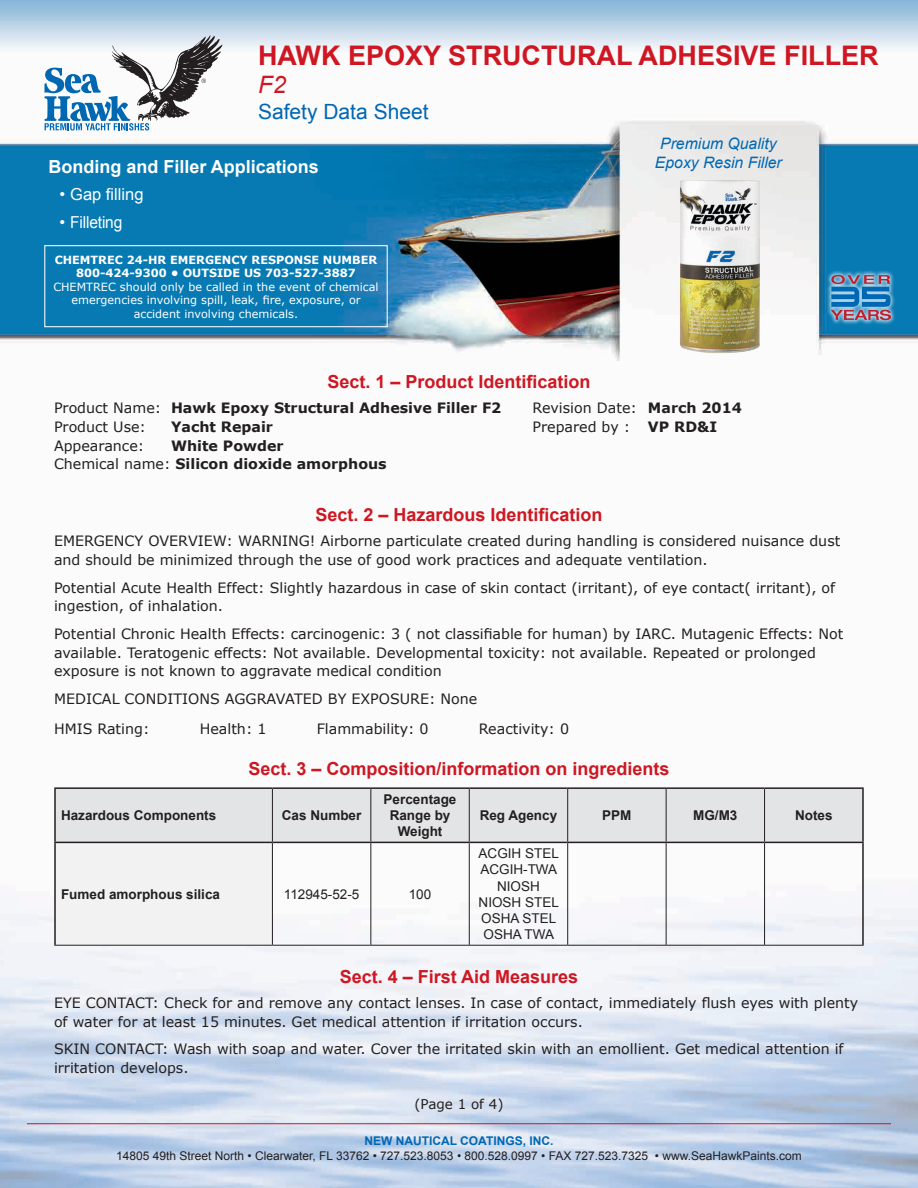
<style>
.page{position:relative;width:918px;height:1188px;background:#fff}
.page>*{position:absolute;margin:0;border:0;box-sizing:border-box;transform-origin:0 0}
.t1{font:700 27px "Arial";color:#ce1722}
.t2{font:italic 24px "Arial";color:#ce1722}
.t3{font:21px "Arial";color:#0067b3}
.t4{font:700 18px "Arial";color:#ce1722}
.t5{font:700 18px "Arial";color:#fff}
.t6{font:16.5px "Arial";letter-spacing:-.01em;color:#fff}
.t7{font:italic 15.75px "Arial";color:#0067b3}
.t8{font:14.25px/18.8px "Verdana";color:#231f20}
.t9{font:700 14.25px/18.8px "Verdana";color:#231f20}
.t10{font:700 13.5px/16.2px "Arial";color:#231f20;text-align:center}
.t11{font:13.5px/16.2px "Arial";color:#231f20;text-align:center}
.t12{font:13.5px "Verdana";color:#231f20}
.t13{font:12px "Arial";color:#231f20}
.t14{font:700 12px "Arial";color:#0067b3}
.t15{font:11.25px/13.5px "Verdana";color:#fff;text-align:center}
.t16{font:700 11.25px/13.5px "Verdana";color:#fff;text-align:center}
.s1{font-weight:400}
.s2{font-weight:700}
</style>
<div class="page">
<img style="left:0;top:0;width:918px;height:1188px">
<div style="left:44px;top:245px;width:344px;height:82px;border:1px solid #fff"></div>
<div style="left:56px;top:789px;width:806px;height:53px;background:#e3e4e5"></div>
<div style="left:55px;top:842px;width:217px;height:103px;background:#f2f2f3"></div>
<hr style="left:54px;top:843px;width:2px;height:102px;background:#231f20">
<hr style="left:862px;top:843px;width:2px;height:102px;background:#231f20">
<hr style="left:272px;top:843px;width:1px;height:102px;background:#231f20">
<hr style="left:370px;top:843px;width:1px;height:102px;background:#231f20">
<hr style="left:469px;top:843px;width:1px;height:102px;background:#231f20">
<hr style="left:567px;top:843px;width:1px;height:102px;background:#231f20">
<hr style="left:666px;top:843px;width:1px;height:102px;background:#231f20">
<hr style="left:764px;top:843px;width:1px;height:102px;background:#231f20">
<hr style="left:54px;top:945px;width:218px;height:1px;background:#231f20">
<hr style="left:272px;top:945px;width:99px;height:1px;background:#231f20">
<hr style="left:371px;top:945px;width:98px;height:1px;background:#231f20">
<hr style="left:469px;top:945px;width:99px;height:1px;background:#231f20">
<hr style="left:568px;top:945px;width:98px;height:1px;background:#231f20">
<hr style="left:666px;top:945px;width:99px;height:1px;background:#231f20">
<hr style="left:765px;top:945px;width:99px;height:1px;background:#231f20">
<hr style="left:54px;top:787px;width:218px;height:2px;background:#231f20">
<hr style="left:54px;top:789px;width:2px;height:53px;background:#231f20">
<hr style="left:272px;top:787px;width:99px;height:2px;background:#231f20">
<hr style="left:371px;top:787px;width:98px;height:2px;background:#231f20">
<hr style="left:469px;top:787px;width:99px;height:2px;background:#231f20">
<hr style="left:568px;top:787px;width:98px;height:2px;background:#231f20">
<hr style="left:666px;top:787px;width:99px;height:2px;background:#231f20">
<hr style="left:765px;top:787px;width:99px;height:2px;background:#231f20">
<hr style="left:862px;top:789px;width:2px;height:53px;background:#231f20">
<hr style="left:54px;top:842px;width:218px;height:1px;background:#231f20">
<hr style="left:272px;top:842px;width:99px;height:1px;background:#231f20">
<hr style="left:371px;top:842px;width:98px;height:1px;background:#231f20">
<hr style="left:469px;top:842px;width:99px;height:1px;background:#231f20">
<hr style="left:568px;top:842px;width:98px;height:1px;background:#231f20">
<hr style="left:666px;top:842px;width:99px;height:1px;background:#231f20">
<hr style="left:765px;top:842px;width:99px;height:1px;background:#231f20">
<hr style="left:272px;top:789px;width:1px;height:53px;background:#231f20">
<hr style="left:370px;top:789px;width:1px;height:53px;background:#231f20">
<hr style="left:469px;top:789px;width:1px;height:53px;background:#231f20">
<hr style="left:567px;top:789px;width:1px;height:53px;background:#231f20">
<hr style="left:666px;top:789px;width:1px;height:53px;background:#231f20">
<hr style="left:764px;top:789px;width:1px;height:53px;background:#231f20">
<hr style="left:27px;top:1123px;width:864px;height:1px;background:#ce1722">
<img style="left:664px;top:175px;width:108px;height:184px">
<svg style="left:44px;top:35px;width:178px;height:95px"></svg>
<div style="left:826px;top:270px;width:70px;height:55px;background:#fff;opacity:.75"></div>
<svg style="left:831px;top:275px;width:60px;height:45px;background:#6987af"></svg>
<h1 class="t1" style="left:258px;top:37px;width:622px">HAWK EPOXY STRUCTURAL ADHESIVE FILLER</h1>
<h2 class="t2" style="left:258px;top:70px;width:30px">F2</h2>
<h3 class="t3" style="left:258px;top:98px;width:172px">Safety Data Sheet</h3>
<p class="t7" style="left:660px;top:134px;width:118px">Premium Quality</p>
<p class="t5" style="left:49px;top:154px;width:272px">Bonding and Filler Applications</p>
<p class="t7" style="left:655px;top:153px;width:128px">Epoxy Resin Filler</p>
<p class="t6" style="left:59px;top:184px;width:86px">• Gap filling</p>
<p class="t6" style="left:59px;top:211px;width:64px">• Filleting</p>
<p class="t16" style="left:55px;top:252px;width:324px">CHEMTREC 24-HR EMERGENCY RESPONSE NUMBER<br>800-424-9300 • OUTSIDE US 703-527-3887</p>
<p class="t15" style="left:53px;top:280px;width:327px">CHEMTREC should only be called in the event of chemical emergencies involving spill, leak, fire, exposure, or accident involving chemicals.</p>
<p class="t4" style="left:327px;top:370px;width:265px">Sect. 1 – Product Identification</p>
<p class="t9" style="left:54px;top:398px;width:449px"><span class="s1">Product Name:</span> Hawk Epoxy Structural Adhesive Filler F2</p>
<p class="t8" style="left:533px;top:398px;width:211px">Revision Date: <span class="s2">March 2014</span></p>
<p class="t8" style="left:54px;top:417px;width:94px">Product Use:</p>
<p class="t9" style="left:171px;top:417px;width:103px">Yacht Repair</p>
<p class="t8" style="left:533px;top:417px;width:186px">Prepared by : <span class="s2">VP RD&amp;I</span></p>
<p class="t8" style="left:54px;top:436px;width:92px">Appearance:</p>
<p class="t9" style="left:54px;top:436px;width:334px;text-indent:117px">White Powder<br><span class="s1">Chemical name:</span> Silicon dioxide amorphous</p>
<p class="t4" style="left:315px;top:503px;width:289px">Sect. 2 – Hazardous Identification</p>
<p class="t8" style="left:54px;top:532px;width:788px">EMERGENCY OVERVIEW: WARNING! Airborne particulate created during handling is considered nuisance dust and should be minimized through the use of good work practices and adequate ventilation.</p>
<p class="t8" style="left:54px;top:578px;width:783px">Potential Acute Health Effect: Slightly hazardous in case of skin contact (irritant), of eye contact( irritant), of ingestion, of inhalation.</p>
<p class="t8" style="left:54px;top:624px;width:791px">Potential Chronic Health Effects: carcinogenic: 3 ( not classifiable for human) by IARC. Mutagenic Effects: Not available. Teratogenic effects: Not available. Developmental toxicity: not available. Repeated or prolonged exposure is not known to aggravate medical condition</p>
<p class="t8" style="left:54px;top:683px;width:425px;line-height:30.3px">MEDICAL CONDITIONS AGGRAVATED BY EXPOSURE: None<br>HMIS Rating:</p>
<p class="t8" style="left:200px;top:719px;width:68px">Health: 1</p>
<p class="t8" style="left:317px;top:719px;width:113px">Flammability: 0</p>
<p class="t8" style="left:479px;top:719px;width:92px">Reactivity: 0</p>
<p class="t4" style="left:248px;top:757px;width:423px">Sect. 3 – Composition/information on ingredients</p>
<p class="t10" style="left:61px;top:808px;width:157px">Hazardous Components</p>
<p class="t10" style="left:282px;top:808px;width:81px">Cas Number</p>
<p class="t10" style="left:384px;top:792px;width:74px">Percentage<br>Range by<br>Weight</p>
<p class="t10" style="left:480px;top:808px;width:79px">Reg Agency</p>
<p class="t10" style="left:602px;top:808px;width:31px">PPM</p>
<p class="t10" style="left:693px;top:808px;width:46px">MG/M3</p>
<p class="t10" style="left:795px;top:808px;width:39px">Notes</p>
<p class="t11" style="left:479px;top:846px;width:82px">ACGIH STEL<br>ACGIH-TWA<br>NIOSH<br>NIOSH STEL<br>OSHA STEL<br>OSHA TWA</p>
<p class="t4" style="left:340px;top:964px;width:240px">Sect. 4 – First Aid Measures</p>
<p class="t8" style="left:54px;top:993px;width:806px">EYE CONTACT: Check for and remove any contact lenses. In case of contact, immediately flush eyes with plenty of water for at least 15 minutes. Get medical attention if irritation occurs.</p>
<p class="t8" style="left:54px;top:1039px;width:791px">SKIN CONTACT: Wash with soap and water. Cover the irritated skin with an emollient. Get medical attention if irritation develops.</p>
<p class="t10" style="left:61px;top:886px;width:161px">Fumed amorphous silica</p>
<p class="t11" style="left:284px;top:886px;width:77px">112945-52-5</p>
<p class="t11" style="left:409px;top:886px;width:24px">100</p>
<p class="t12" style="left:415px;top:1095px;width:91px">(Page 1 of 4)</p>
<p class="t14" style="left:365px;top:1133px;width:190px">NEW NAUTICAL COATINGS, INC.</p>
<p class="t13" style="left:116px;top:1148px;width:687px">14805 49th Street North • Clearwater, FL 33762 • 727.523.8053 • 800.528.0997 • FAX 727.523.7325 • www.SeaHawkPaints.com</p>
</div>
